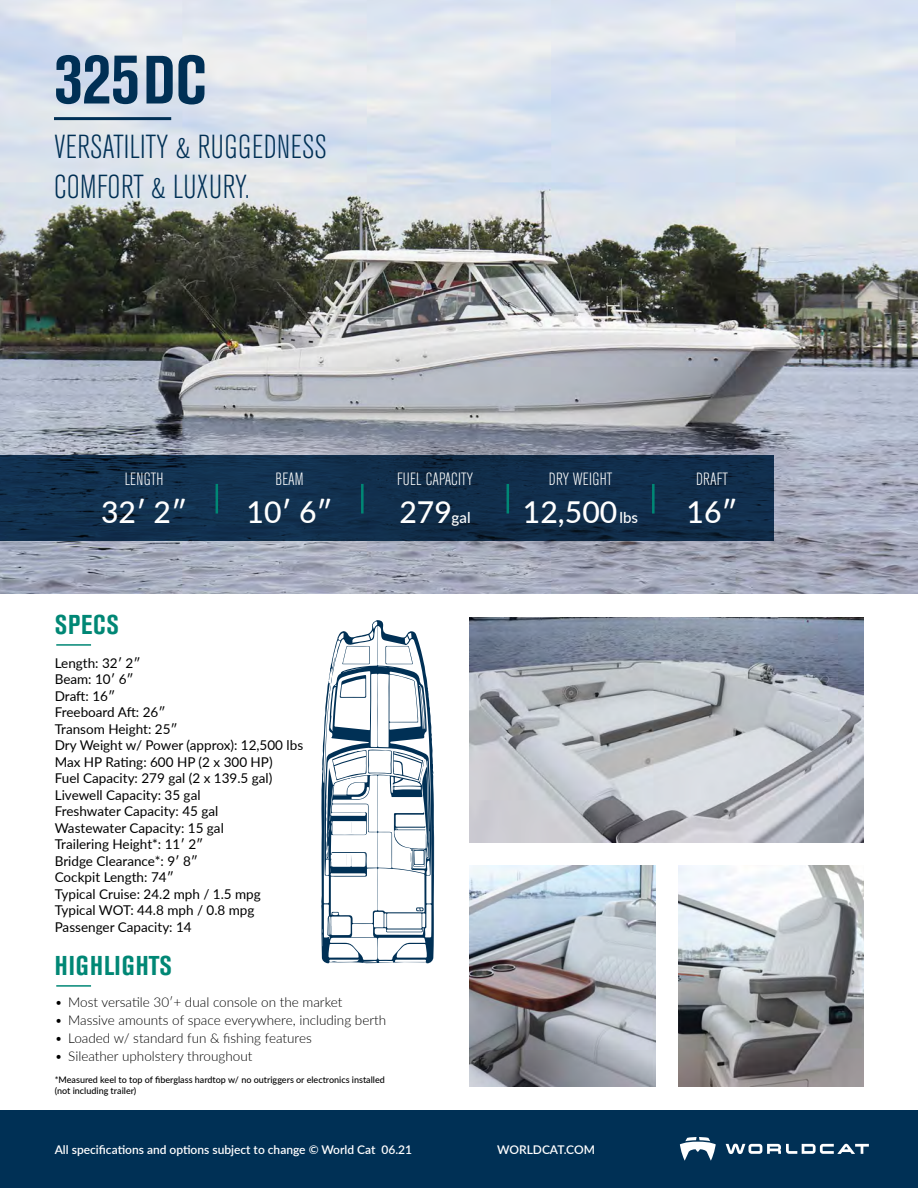
<style>
.page{position:relative;width:918px;height:1188px;background:#fff}
.page>*{position:absolute;margin:0;border:0;box-sizing:border-box;transform-origin:0 0}
.t1{font:700 condensed 72px "Akzidenz Grotesk BE";color:#003055}
.t2{font:300 condensed 33px/39.6px "Akzidenz Grotesk BE";letter-spacing:.01em;color:#003055}
.t3{font:500 30.15px "Lato";color:#fff}
.t4{font:700 condensed 27px "Akzidenz Grotesk BE";letter-spacing:.035em;color:#008775}
.t5{font:300 condensed 17.55px "Akzidenz Grotesk BE";color:#fff}
.t6{font:13.5px/16.5px "Lato";color:#000}
.t7{font:300 13.5px "Lato";color:#000}
.t8{font:600 12px "Lato";color:#fff}
.t9{font:500 9px/10.8px "Lato";color:#000}
.s1{font-size:67.5px}
.s2{font-size:15.15px}
</style>
<div class="page">
<div style="left:0;top:1110px;width:918px;height:78px;background:#003055"></div>
<svg style="left:726px;top:1144px;width:143px;height:10px"></svg>
<svg style="left:680px;top:1137px;width:36px;height:24px"></svg>
<img style="left:470px;top:617px;width:394px;height:225px">
<img style="left:0;top:0;width:918px;height:594px">
<hr style="left:54px;top:117px;width:117px;height:3px;background:#003055">
<svg style="left:0;top:455px;width:774px;height:85px;background:#102d4a"></svg>
<hr style="left:216px;top:484px;width:2px;height:30px;background:#008775">
<hr style="left:507px;top:484px;width:2px;height:30px;background:#008775">
<hr style="left:361px;top:484px;width:3px;height:30px;background:#008775">
<hr style="left:652px;top:484px;width:3px;height:30px;background:#008775">
<hr style="left:56px;top:644px;width:35px;height:2px;background:#008775">
<svg style="left:321px;top:620px;width:113px;height:343px"></svg>
<hr style="left:56px;top:985px;width:35px;height:2px;background:#008775">
<img style="left:678px;top:865px;width:186px;height:221px">
<img style="left:470px;top:865px;width:185px;height:221px">
<h1 class="t1" style="left:54px;top:37px;width:154px">325<span class="s1">DC</span></h1>
<h2 class="t2" style="left:54px;top:128px;width:274px">VERSATILITY &amp; RUGGEDNESS<br>COMFORT &amp; LUXURY.</h2>
<p class="t5" style="left:125px;top:469px;width:40px">LENGTH</p>
<h3 class="t3" style="left:101px;top:490px;width:87px">32ʹ 2ʺ</h3>
<p class="t5" style="left:275px;top:469px;width:30px">BEAM</p>
<h3 class="t3" style="left:247px;top:490px;width:87px">10ʹ 6ʺ</h3>
<p class="t5" style="left:397px;top:469px;width:77px">FUEL CAPACITY</p>
<h3 class="t3" style="left:399px;top:490px;width:73px">279<span class="s2">gal</span></h3>
<h3 class="t4" style="left:55px;top:610px;width:66px">SPECS</h3>
<p class="t6" style="left:55px;top:654px;width:250px">Length: 32ʹ 2ʺ<br>Beam: 10ʹ 6ʺ<br>Draft: 16ʺ<br>Freeboard Aft: 26″<br>Transom Height: 25″<br>Dry Weight w/ Power (approx): 12,500 lbs<br>Max HP Rating: 600 HP (2 x 300 HP)<br>Fuel Capacity: 279 gal (2 x 139.5 gal)<br>Livewell Capacity: 35 gal<br>Freshwater Capacity: 45 gal<br>Wastewater Capacity: 15 gal<br>Trailering Height*: 11ʹ 2ʺ<br>Bridge Clearance*: 9ʹ 8ʺ<br>Cockpit Length: 74ʺ<br>Typical Cruise: 24.2 mph / 1.5 mpg<br>Typical WOT: 44.8 mph / 0.8 mpg<br>Passenger Capacity: 14</p>
<h3 class="t4" style="left:55px;top:951px;width:119px">HIGHLIGHTS</h3>
<p class="t7" style="left:55px;top:993px;width:289px">• Most versatile 30ʹ+ dual console on the market</p>
<p class="t7" style="left:55px;top:1011px;width:333px">• Massive amounts of space everywhere, including berth</p>
<p class="t7" style="left:55px;top:1029px;width:259px">• Loaded w/ standard fun &amp; fishing features</p>
<p class="t7" style="left:55px;top:1047px;width:199px">• Sileather upholstery throughout</p>
<p class="t9" style="left:55px;top:1074px;width:332px">*Measured keel to top of fiberglass hardtop w/ no outriggers or electronics installed (not including trailer)</p>
<p class="t5" style="left:549px;top:469px;width:65px">DRY WEIGHT</p>
<h3 class="t3" style="left:523px;top:490px;width:117px">12,500<span class="s2">lbs</span></h3>
<p class="t8" style="left:55px;top:1141px;width:359px">All specifications and options subject to change © World Cat 06.21</p>
<p class="t8" style="left:497px;top:1141px;width:99px">WORLDCAT.COM</p>
<p class="t5" style="left:696px;top:469px;width:34px">DRAFT</p>
<h3 class="t3" style="left:687px;top:490px;width:52px">16ʺ</h3>
</div>
